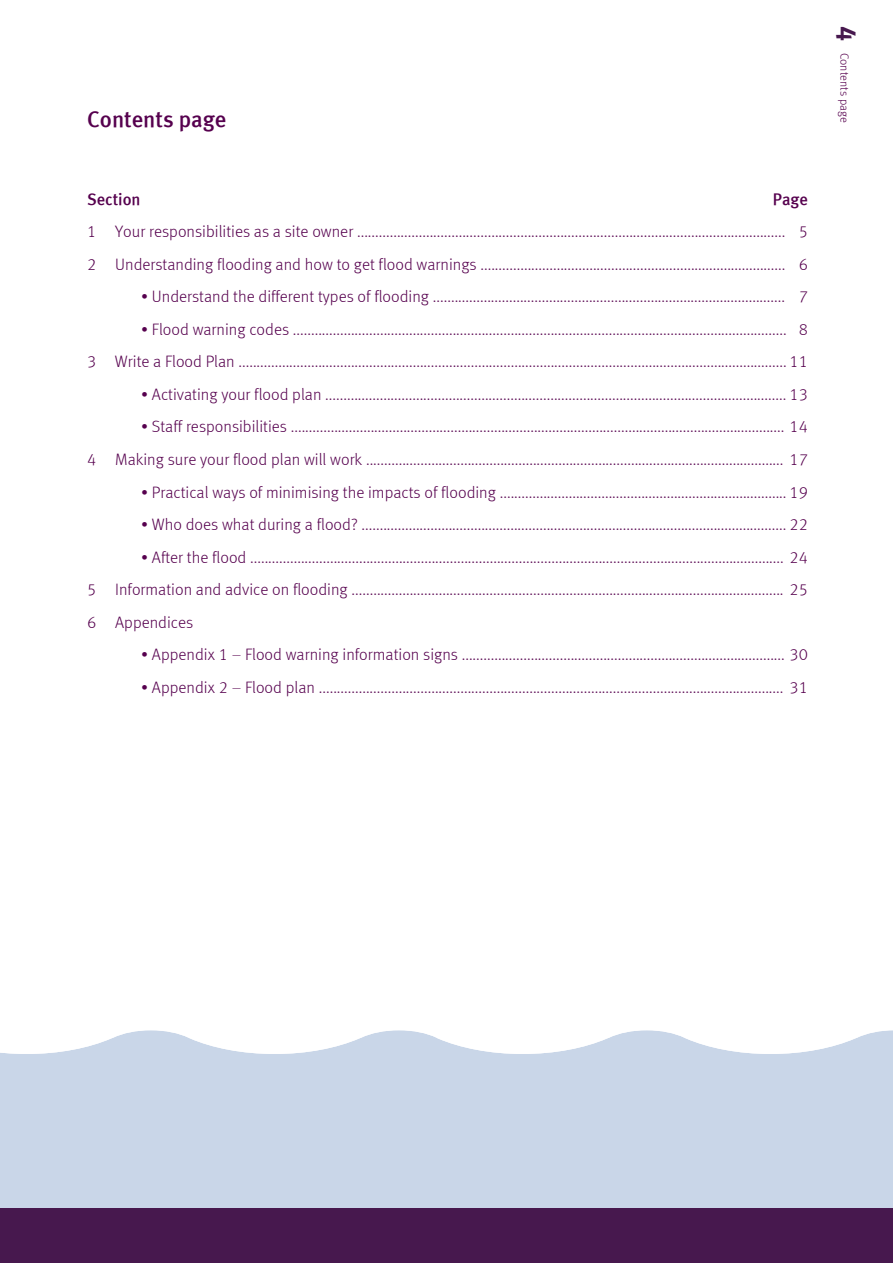
<style>
.page{position:relative;width:893px;height:1263px;background:#fff}
.page>*{position:absolute;margin:0;border:0;box-sizing:border-box;transform-origin:0 0}
.t1{font:27px "EA Meta Bold Roman";color:#47184e}
.t2{font:22.5px "EA Meta Medium Roman";color:#56004e}
.t3{font:300 16.5px/32.5px "EA Meta";color:#56004e}
.t4{font:16.5px "EA Meta Medium Roman";color:#56004e}
.t5{font:300 12px "EA Meta";color:#56004e}
</style>
<div class="page">
<svg style="left:0;top:1030px;width:893px;height:179px;fill:#c9d6e8"></svg>
<div style="left:0;top:1209px;width:893px;height:54px;background:#47184e"></div>
<h2 class="t2" style="left:87px;top:106px;width:141px">Contents page</h2>
<p class="t4" style="left:87px;top:189px;width:55px">Section</p>
<p class="t3" style="left:87px;top:215px;width:700px">1 Your responsibilities as a site owner ......................................................................................................................<br>2 Understanding flooding and how to get flood warnings ....................................................................................</p>
<p class="t3" style="left:141px;top:280px;width:645px">• Understand the different types of flooding .................................................................................................</p>
<p class="t3" style="left:87px;top:313px;width:722px;text-indent:54px">• Flood warning codes ........................................................................................................................................<br>3 Write a Flood Plan ....................................................................................................................................................... 11</p>
<p class="t3" style="left:141px;top:378px;width:668px">• Activating your flood plan ............................................................................................................................... 13</p>
<p class="t3" style="left:87px;top:410px;width:722px;text-align:right">• Staff responsibilities ........................................................................................................................................ 14<br>4 Making sure your flood plan will work ................................................................................................................... 17</p>
<p class="t3" style="left:141px;top:475px;width:668px">• Practical ways of minimising the impacts of flooding ............................................................................... 19</p>
<p class="t3" style="left:141px;top:508px;width:668px">• Who does what during a flood? ..................................................................................................................... 22</p>
<p class="t3" style="left:87px;top:540px;width:722px;text-align:justify;text-indent:54px">• After the flood ................................................................................................................................................... 24<br>5 Information and advice on flooding ....................................................................................................................... 25<br>6 Appendices</p>
<p class="t3" style="left:141px;top:638px;width:668px">• Appendix 1 – Flood warning information signs ......................................................................................... 30</p>
<p class="t3" style="left:141px;top:671px;width:668px">• Appendix 2 – Flood plan ................................................................................................................................ 31</p>
<p class="t4" style="left:773px;top:189px;width:36px">Page</p>
<p class="t3" style="left:799px;top:215px;width:11px;text-align:justify">5<br>6<br>7<br>8</p>
<h1 class="t1" style="left:863px;top:26px;width:17px;rotate:90deg">4</h1>
<p class="t5" style="left:851px;top:53px;width:71px;rotate:90deg">Contents page</p>
</div>
